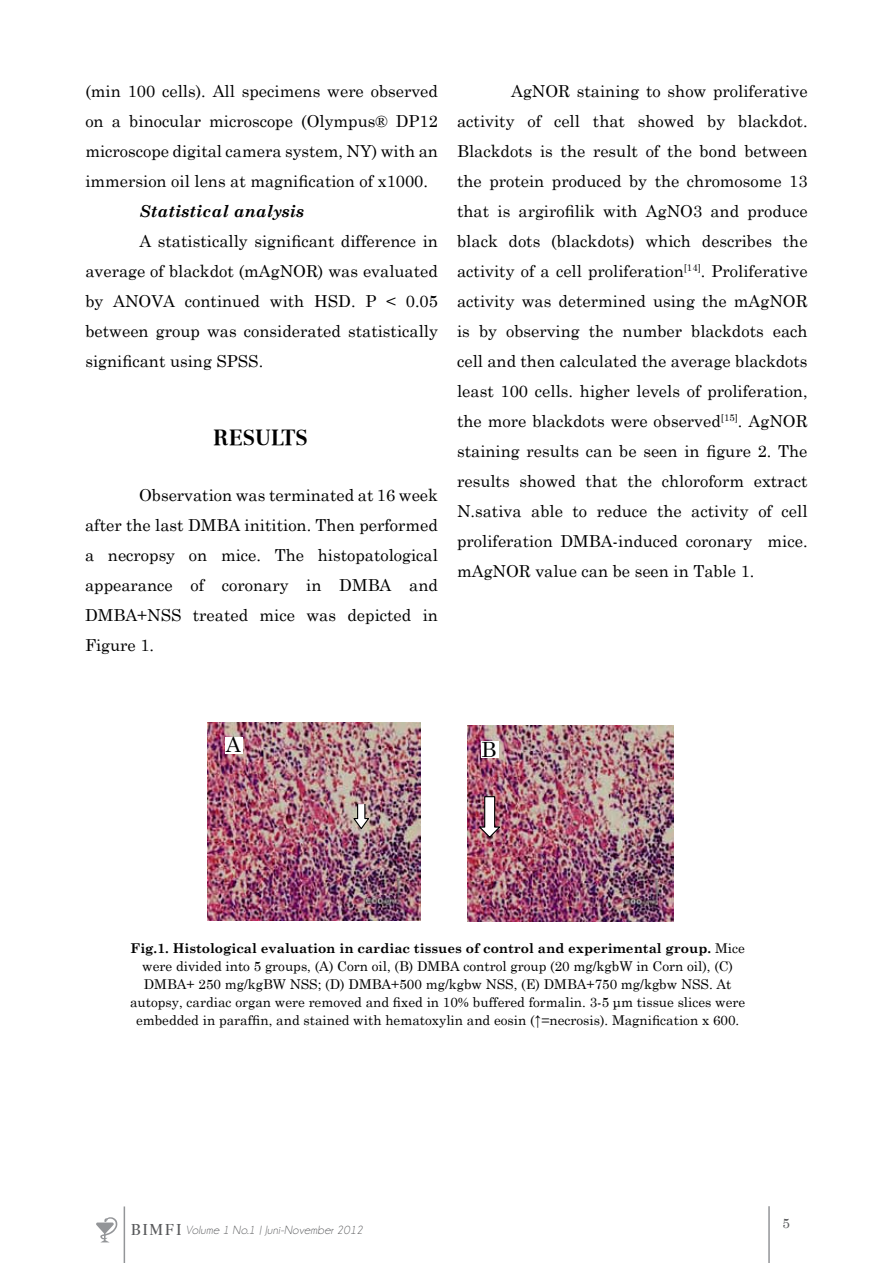
<style>
.page{position:relative;width:893px;height:1263px;background:#fff}
.page>*{position:absolute;margin:0;border:0;box-sizing:border-box;transform-origin:0 0}
.t1{font:700 21px "Century Reprise S Si";letter-spacing:.025em;color:#000}
.t2{font:21px "Century Schoolbook";color:#000}
.t3{font:16.5px/30px "Century Schoolbook";color:#000;text-align:justify}
.t4{font:italic 700 16.5px "Century Schoolbook";color:#000}
.t5{font:13.5px/18px "Century Schoolbook";color:#000;text-align:center}
.t6{font:13.5px "Century Schoolbook";color:#58595b}
.t7{font:italic 12px "Champagne&Limousines";letter-spacing:.025em;color:#58595b}
.s1{font-weight:700}
.s2{font-family:"Century Reprise OSS Caps S Si";font-style:normal;font-size:15px}
</style>
<div class="page">
<svg style="left:96px;top:1217px;width:22px;height:25px"></svg>
<hr style="left:124px;top:1206px;width:1px;height:57px;background:#939598">
<hr style="left:768px;top:1206px;width:2px;height:57px;background:#939598">
<img style="left:208px;top:723px;width:213px;height:198px">
<div style="left:226px;top:737px;width:17px;height:16px;background:#fff"></div>
<svg style="left:352px;top:804px;width:18px;height:27px"></svg>
<img style="left:467px;top:725px;width:206px;height:197px">
<svg style="left:478px;top:796px;width:23px;height:42px"></svg>
<div style="left:481px;top:742px;width:17px;height:16px;background:#fff"></div>
<p class="t3" style="left:85px;top:74px;width:354px">(min 100 cells). All specimens were observed on a binocular microscope (Olympus® DP12 microscope digital camera system, NY) with an immersion oil lens at magnification of x1000.</p>
<p class="t4" style="left:139px;top:198px;width:166px">Statistical analysis</p>
<p class="t3" style="left:85px;top:224px;width:354px;text-indent:54px">A statistically significant difference in average of blackdot (mAgNOR) was evaluated by ANOVA continued with HSD. P &lt; 0.05 between group was considerated statistically significant using SPSS.</p>
<p class="t1" style="left:214px;top:424px;width:95px">RESULTS</p>
<p class="t3" style="left:85px;top:478px;width:354px;text-indent:54px">Observation was terminated at 16 week after the last DMBA initition. Then performed a necropsy on mice. The histopatological appearance of coronary in DMBA and DMBA+NSS treated mice was depicted in Figure 1.</p>
<p class="t3" style="left:457px;top:74px;width:352px;text-indent:54px">AgNOR staining to show proliferative activity of cell that showed by blackdot.<br>Blackdots is the result of the bond between the protein produced by the chromosome 13 that is argirofilik with AgNO3 and produce black dots (blackdots) which describes the activity of a cell proliferation<sup>[14]</sup>. Proliferative activity was determined using the mAgNOR is by observing the number blackdots each cell and then calculated the average blackdots least 100 cells. higher levels of proliferation, the more blackdots were observed<sup>[15]</sup>. AgNOR staining results can be seen in figure 2. The results showed that the chloroform extract N.sativa able to reduce the activity of cell proliferation DMBA-induced coronary mice. mAgNOR value can be seen in Table 1.</p>
<p class="t2" style="left:226px;top:727px;width:17px">A</p>
<p class="t2" style="left:481px;top:732px;width:17px">B</p>
<p class="t5" style="left:130px;top:937px;width:617px"><span class="s1">Fig.1. Histological evaluation in cardiac tissues of control and experimental group.</span> Mice were divided into 5 groups, (A) Corn oil, (B) DMBA control group (20 mg/kgbW in Corn oil), (C)<br>DMBA+ 250 mg/kgBW NSS; (D) DMBA+500 mg/kgbw NSS, (E) DMBA+750 mg/kgbw NSS. At autopsy, cardiac organ were removed and fixed in 10% buffered formalin. 3-5 μm tissue slices were embedded in paraffin, and stained with hematoxylin and eosin (↑=necrosis). Magnification x 600.</p>
<p class="t7" style="left:131px;top:1223px;width:233px"><span class="s2">B I M F I</span> Volume 1 No.1 | Juni-November 2012</p>
<p class="t6" style="left:782px;top:1212px;width:9px">5</p>
</div>
